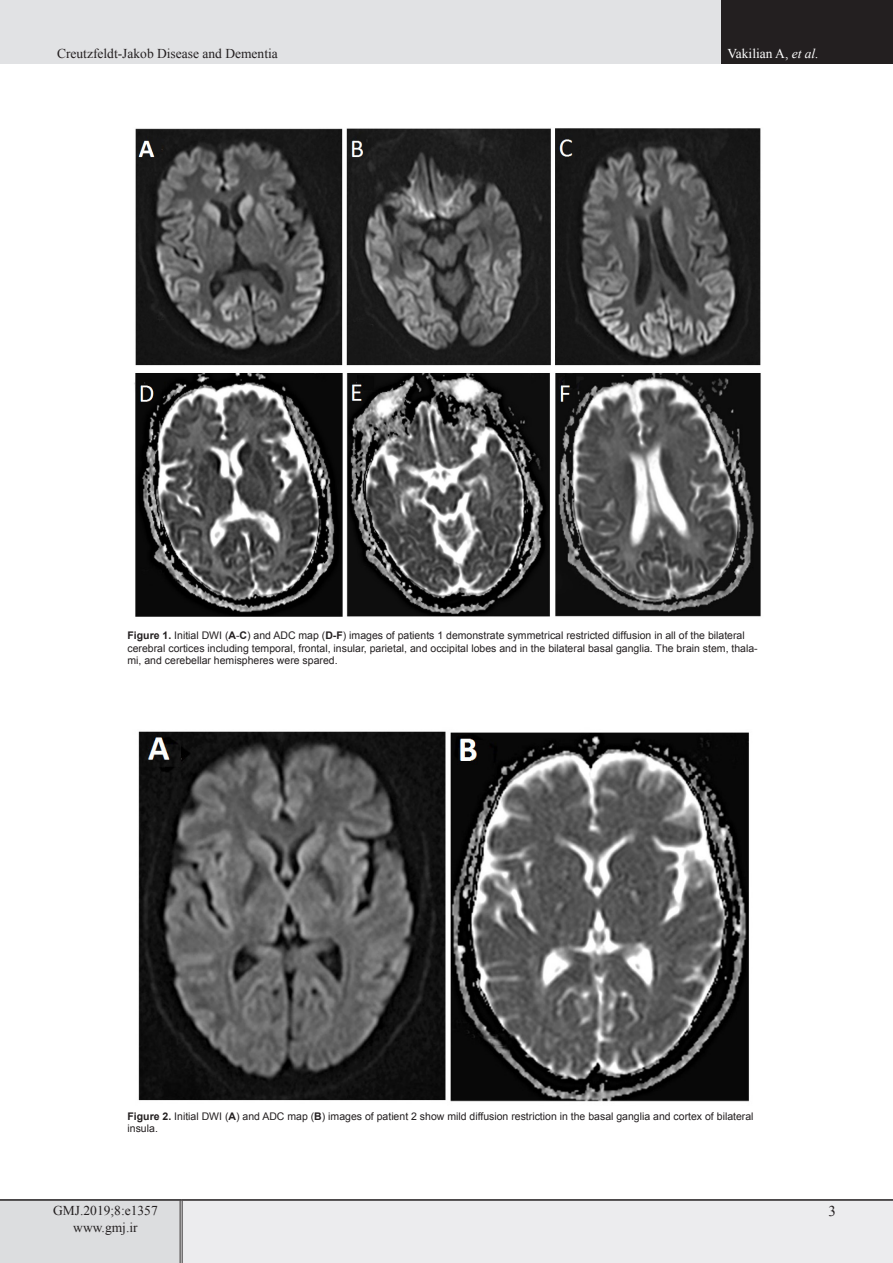
<style>
.page{position:relative;width:893px;height:1263px;background:#fff}
.page>*{position:absolute;margin:0;border:0;box-sizing:border-box;transform-origin:0 0}
.t1{font:15px "Times New Roman";color:#231f20}
.eeeeeeeeeeee{font:13.5px "Times New Roman";color:#231f20}
.t2{font:13.5px "Times New Roman";color:#fff}
.ttttitle{font:10.5px/12.6px "Arial";color:#231f20}
.s1{font-style:italic}
.s2{font-weight:700}
</style>
<div class="page">
<div style="left:0;top:0;width:722px;height:64px;background:#e1e2e4"></div>
<div style="left:722px;top:0;width:171px;height:64px;background:#231f20"></div>
<div style="left:0;top:1200px;width:181px;height:63px;background:#dcdddf"></div>
<div style="left:181px;top:1200px;width:712px;height:63px;background:#ececee"></div>
<hr style="left:180px;top:1201px;width:3px;height:62px;background:#fff">
<hr style="left:180px;top:1201px;width:1px;height:62px;background:#231f20">
<hr style="left:182px;top:1201px;width:1px;height:62px;background:#231f20">
<hr style="left:0;top:1199px;width:181px;height:2px;background:#231f20">
<hr style="left:181px;top:1199px;width:712px;height:2px;background:#231f20">
<img style="left:134px;top:128px;width:627px;height:489px">
<img style="left:138px;top:731px;width:611px;height:371px">
<p class="eeeeeeeeeeee" style="left:57px;top:44px;width:222px">Creutzfeldt-Jakob Disease and Dementia</p>
<p class="t2" style="left:728px;top:44px;width:93px">Vakilian A, <span class="s1">et al.</span></p>
<p class="ttttitle" style="left:128px;top:629px;width:632px"><span class="s2">Figure 1.</span> Initial DWI (<span class="s2">A</span>-<span class="s2">C</span>) and ADC map (<span class="s2">D-F</span>) images of patients 1 demonstrate symmetrical restricted diffusion in all of the bilateral cerebral cortices including temporal, frontal, insular, parietal, and occipital lobes and in the bilateral basal ganglia. The brain stem, thala&shy;mi, and cerebellar hemispheres were spared.</p>
<p class="ttttitle" style="left:128px;top:1109px;width:627px"><span class="s2">Figure 2.</span> Initial DWI (<span class="s2">A</span>) and ADC map (<span class="s2">B</span>) images of patient 2 show mild diffusion restriction in the basal ganglia and cortex of bilateral insula.</p>
<p class="eeeeeeeeeeee" style="left:53px;top:1201px;width:106px">GMJ.2019;8:e1357</p>
<p class="eeeeeeeeeeee" style="left:73px;top:1217px;width:66px">www.gmj.ir</p>
<p class="t1" style="left:828px;top:1201px;width:9px">3</p>
</div>
